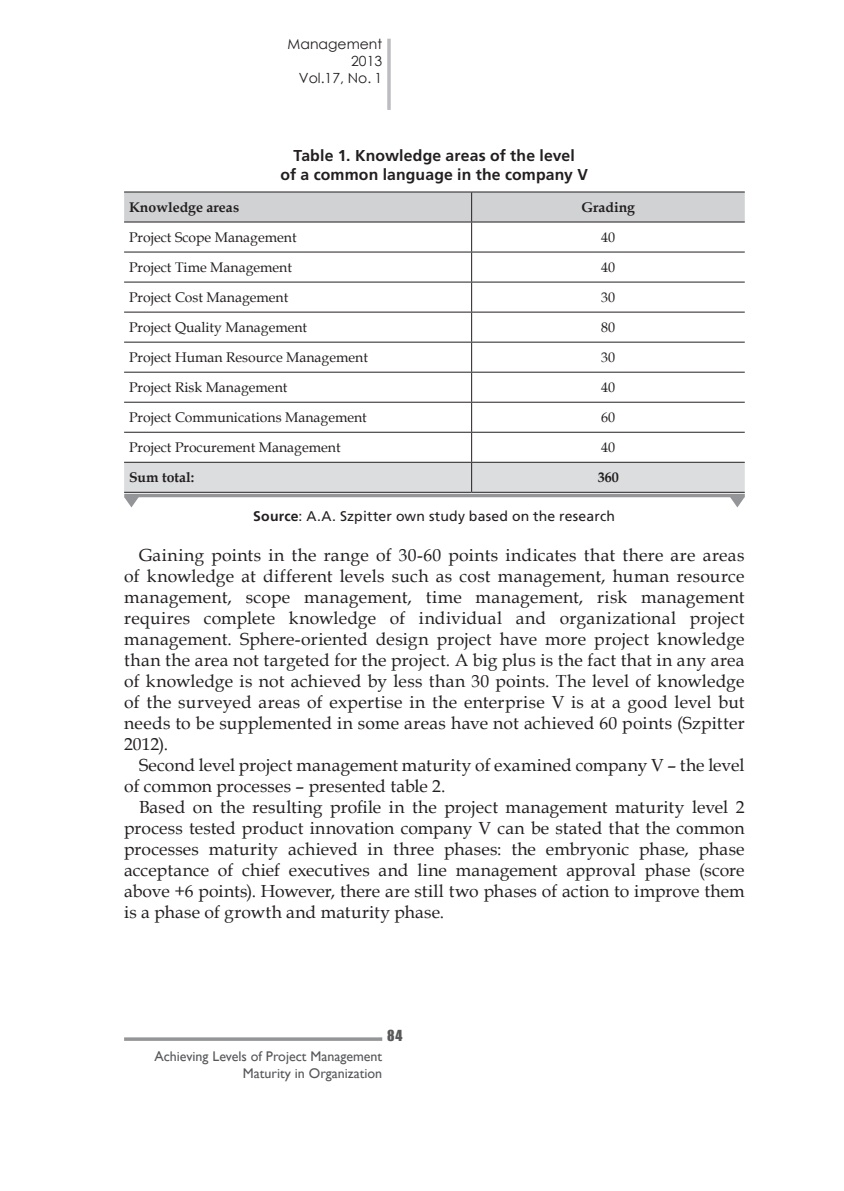
<style>
.page{position:relative;width:844px;height:1191px;background:#fff}
.page>*{position:absolute;margin:0;border:0;box-sizing:border-box;transform-origin:0 0}
.t1{font:17.5px/21px "Book Antiqua";letter-spacing:.005em;color:#231f20;text-align:justify}
.t2{font:700 15.75px/18.9px "Frutiger LT Pro";letter-spacing:.01em;color:#231f20;text-align:center}
.t3{font:14px "Book Antiqua";color:#231f20}
.t4{font:14px/16.8px "Gill Sans";color:#57585a;text-align:right}
.t5{font:14px "Frutiger LT Pro";letter-spacing:.015em;color:#231f20}
.t6{font:700 14px "Book Antiqua";color:#231f20}
.t7{font:14px/16.8px "Century Gothic";color:#231f20;text-align:right}
.t8{font:14px "Impact";color:#57585a}
.s1{font-weight:700}
</style>
<div class="page">
<hr style="left:124px;top:1037px;width:258px;height:3px;background:#939598">
<hr style="left:387px;top:39px;width:3px;height:71px;background:#bcbdc0">
<hr style="left:124px;top:191px;width:347px;height:1px;background:#231f20">
<hr style="left:471px;top:191px;width:273px;height:1px;background:#231f20">
<div style="left:124px;top:192px;width:620px;height:29px;background:#d1d2d4"></div>
<hr style="left:124px;top:221px;width:347px;height:1px;background:#231f20">
<hr style="left:471px;top:221px;width:273px;height:1px;background:#231f20">
<hr style="left:471px;top:222px;width:1px;height:30px;background:#231f20">
<hr style="left:124px;top:252px;width:347px;height:1px;background:#231f20">
<hr style="left:471px;top:252px;width:273px;height:1px;background:#231f20">
<hr style="left:471px;top:252px;width:1px;height:30px;background:#231f20">
<hr style="left:124px;top:282px;width:347px;height:1px;background:#231f20">
<hr style="left:471px;top:282px;width:273px;height:1px;background:#231f20">
<hr style="left:471px;top:282px;width:1px;height:30px;background:#231f20">
<hr style="left:124px;top:312px;width:347px;height:1px;background:#231f20">
<hr style="left:471px;top:312px;width:273px;height:1px;background:#231f20">
<hr style="left:471px;top:312px;width:1px;height:30px;background:#231f20">
<hr style="left:124px;top:342px;width:347px;height:1px;background:#231f20">
<hr style="left:471px;top:342px;width:273px;height:1px;background:#231f20">
<hr style="left:471px;top:342px;width:1px;height:30px;background:#231f20">
<hr style="left:124px;top:372px;width:347px;height:1px;background:#231f20">
<hr style="left:471px;top:372px;width:273px;height:1px;background:#231f20">
<hr style="left:471px;top:372px;width:1px;height:30px;background:#231f20">
<hr style="left:124px;top:402px;width:347px;height:1px;background:#231f20">
<hr style="left:471px;top:402px;width:273px;height:1px;background:#231f20">
<svg style="left:124px;top:403px;width:620px;height:104px"></svg>
<hr style="left:124px;top:492px;width:347px;height:1px;background:#231f20">
<hr style="left:471px;top:492px;width:273px;height:1px;background:#231f20">
<p class="t7" style="left:287px;top:36px;width:96px">Management<br>2013<br>Vol.17, No. 1</p>
<p class="t2" style="left:280px;top:146px;width:309px">Table 1. Knowledge areas of the level<br>of a common language in the company V</p>
<p class="t6" style="left:129px;top:198px;width:112px">Knowledge areas</p>
<p class="t6" style="left:581px;top:198px;width:55px">Grading</p>
<p class="t3" style="left:129px;top:228px;width:169px">Project Scope Management</p>
<p class="t3" style="left:601px;top:228px;width:15px">40</p>
<p class="t3" style="left:129px;top:258px;width:164px">Project Time Management</p>
<p class="t3" style="left:601px;top:258px;width:15px">40</p>
<p class="t3" style="left:129px;top:288px;width:161px">Project Cost Management</p>
<p class="t3" style="left:601px;top:288px;width:15px">30</p>
<p class="t3" style="left:129px;top:318px;width:179px">Project Quality Management</p>
<p class="t3" style="left:601px;top:318px;width:15px">80</p>
<p class="t3" style="left:129px;top:348px;width:240px">Project Human Resource Management</p>
<p class="t3" style="left:601px;top:348px;width:15px">30</p>
<p class="t3" style="left:129px;top:378px;width:160px">Project Risk Management</p>
<p class="t3" style="left:601px;top:378px;width:15px">40</p>
<p class="t3" style="left:129px;top:408px;width:239px">Project Communications Management</p>
<p class="t3" style="left:601px;top:408px;width:15px">60</p>
<p class="t3" style="left:129px;top:438px;width:213px">Project Procurement Management</p>
<p class="t3" style="left:601px;top:438px;width:15px">40</p>
<p class="t6" style="left:129px;top:468px;width:67px">Sum total:</p>
<p class="t6" style="left:597px;top:468px;width:22px">360</p>
<p class="t5" style="left:253px;top:508px;width:363px"><span class="s1">Source</span>: A.A. Szpitter own study based on the research</p>
<p class="t1" style="left:124px;top:544px;width:622px;text-indent:15px">Gaining points in the range of 30-60 points indicates that there are areas of knowledge at different levels such as cost management, human resource management, scope management, time management, risk management requires complete knowledge of individual and organizational project management. Sphere-oriented design project have more project knowledge than the area not targeted for the project. A big plus is the fact that in any area of knowledge is not achieved by less than 30 points. The level of knowledge of the surveyed areas of expertise in the enterprise V is at a good level but needs to be supplemented in some areas have not achieved 60 points (Szpitter 2012).</p>
<p class="t1" style="left:124px;top:754px;width:622px;text-indent:15px">Second level project management maturity of examined company V – the level of common processes – presented table 2.</p>
<p class="t1" style="left:124px;top:796px;width:622px;text-indent:15px">Based on the resulting profile in the project management maturity level 2 process tested product innovation company V can be stated that the common processes maturity achieved in three phases: the embryonic phase, phase acceptance of chief executives and line management approval phase (score above +6 points). However, there are still two phases of action to improve them is a phase of growth and maturity phase.</p>
<p class="t8" style="left:387px;top:1024px;width:17px">84</p>
<p class="t4" style="left:154px;top:1048px;width:229px">Achieving Levels of Project Management<br>Maturity in Organization</p>
</div>
